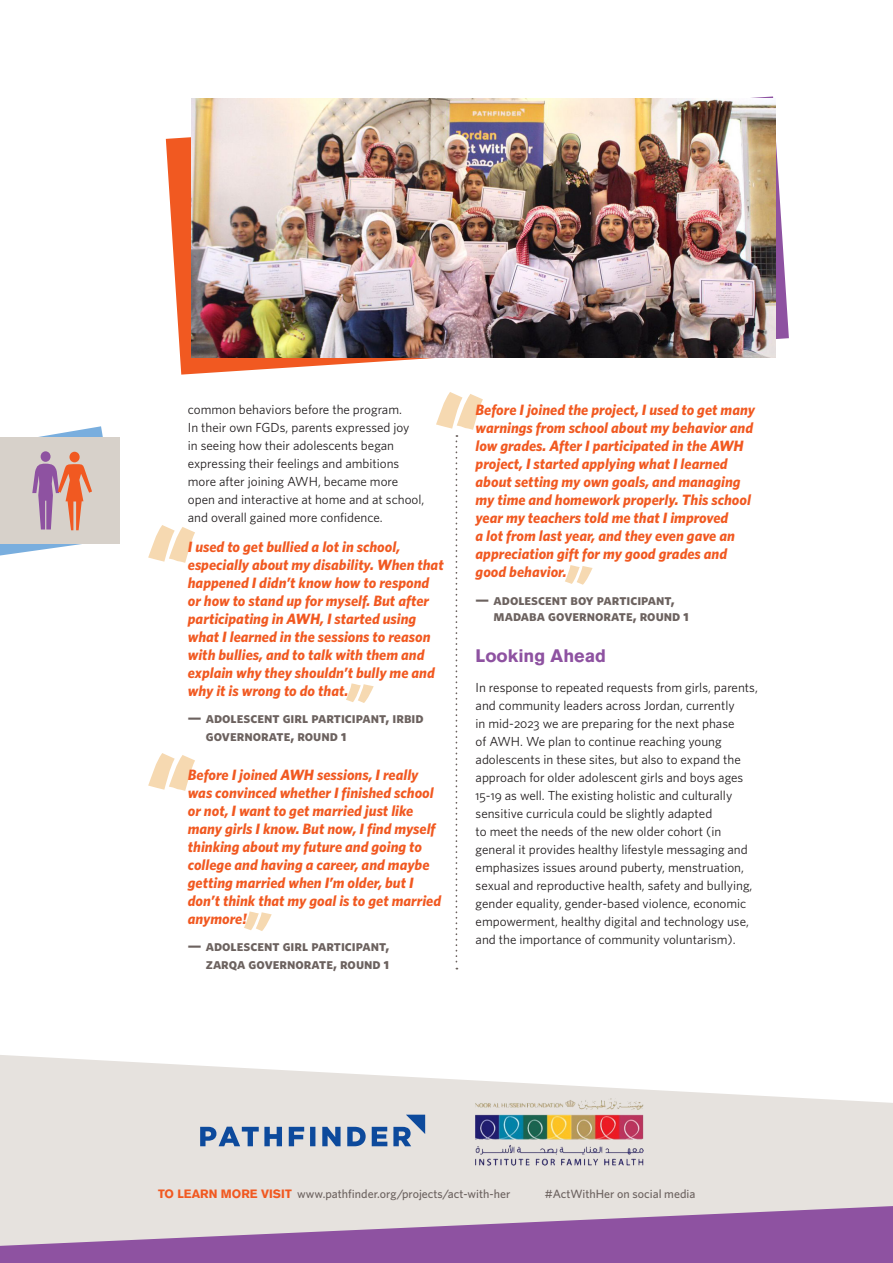
<style>
.page{position:relative;width:893px;height:1263px;background:#fff}
.page>*{position:absolute;margin:0;border:0;box-sizing:border-box;transform-origin:0 0}
.Head_II{font:700 18px "Akzidenz Grotesk BQ";color:#8e52a1}
.Pull_Quote_Small_I{font:italic 700 15px/18px "Whitney";color:#f15921}
.Pull_Quote_Sm_-_Attr{font:15px/18px "Whitney Bold SC";color:#6c625f}
.Body_Text{font:13.2px/18px "Whitney";color:#231f20}
.Body_Text-2{font:500 12px "Whitney";color:#6c625f}
.s1{font-family:"Whitney Book SC"}
.s2{font-family:"Akzidenz Grotesk BQ";font-weight:700;color:#f15921}
</style>
<div class="page">
<svg style="left:244px;top:911px;width:28px;height:20px"></svg>
<svg style="left:346px;top:683px;width:28px;height:20px"></svg>
<svg style="left:148px;top:525px;width:47px;height:38px"></svg>
<svg style="left:148px;top:753px;width:47px;height:38px"></svg>
<svg style="left:485px;top:96px;width:304px;height:243px"></svg>
<svg style="left:0;top:426px;width:120px;height:129px;background:#d3c3c3"></svg>
<svg style="left:166px;top:120px;width:268px;height:255px;fill:#f15921"></svg>
<svg style="left:436px;top:392px;width:47px;height:577px"></svg>
<svg style="left:565px;top:565px;width:28px;height:20px"></svg>
<svg style="left:0;top:1055px;width:893px;height:151px;fill:#e6e2de"></svg>
<svg style="left:0;top:1206px;width:893px;height:57px;background:#ac84b6"></svg>
<img style="left:192px;top:99px;width:584px;height:259px">
<svg style="left:200px;top:1115px;width:225px;height:31px;background:#9eafc8"></svg>
<img style="left:476px;top:1099px;width:168px;height:66px">
<p class="Body_Text" style="left:188px;top:400px;width:238px">common behaviors before the program.<br>In their own FGDs, parents expressed joy<br>in seeing how their adolescents began expressing their feelings and ambitions more after joining AWH, became more open and interactive at home and at school, and overall gained more confidence.</p>
<p class="Pull_Quote_Small_I" style="left:188px;top:537px;width:257px">I used to get bullied a lot in school, especially about my disability. When that happened I didn’t know how to respond or how to stand up for myself. But after participating in AWH, I started using what I learned in the sessions to reason with bullies, and to talk with them and explain why they shouldn’t bully me and why it is wrong to do that.</p>
<p class="Pull_Quote_Sm_-_Attr" style="left:206px;top:709px;width:219px;text-indent:-18px">— adolescent girl participant, irbid governorate, round 1</p>
<p class="Pull_Quote_Small_I" style="left:188px;top:765px;width:255px">Before I joined AWH sessions, I really was convinced whether I finished school or not, I want to get married just like many girls I know. But now, I find myself thinking about my future and going to college and having a career, and maybe getting married when I’m older, but I don’t think that my goal is to get married anymore!</p>
<p class="Pull_Quote_Sm_-_Attr" style="left:188px;top:937px;width:203px;text-align:right">— adolescent girl participant, zarqa governorate, round 1</p>
<p class="Pull_Quote_Small_I" style="left:476px;top:400px;width:281px">Before I joined the project, I used to get many warnings from school about my behavior and low grades. After I participated in the AWH project, I started applying what I learned about setting my own goals, and managing my time and homework properly. This school year my teachers told me that I improved<br>a lot from last year, and they even gave an appreciation gift for my good grades and good behavior.</p>
<p class="Pull_Quote_Sm_-_Attr" style="left:494px;top:591px;width:197px;line-height:15.8px;text-indent:-18px">— adolescent boy participant, madaba governorate, round 1</p>
<p class="Head_II" style="left:476px;top:646px;width:132px">Looking Ahead</p>
<p class="Body_Text" style="left:476px;top:678px;width:284px">In response to repeated requests from girls, parents, and community leaders across Jordan, currently<br>in mid-<span class="s1">2023</span> we are preparing for the next phase<br>of AWH. We plan to continue reaching young adolescents in these sites, but also to expand the approach for older adolescent girls and boys ages <span class="s1">15</span>-<span class="s1">19</span> as well. The existing holistic and culturally sensitive curricula could be slightly adapted<br>to meet the needs of the new older cohort (in general it provides healthy lifestyle messaging and emphasizes issues around puberty, menstruation, sexual and reproductive health, safety and bullying, gender equality, gender-based violence, economic empowerment, healthy digital and technology use, and the importance of community voluntarism).</p>
<p class="Body_Text-2" style="left:158px;top:1186px;width:354px"><span class="s2">TO LEARN MORE VISIT</span> www.pathfinder.org/projects/act-with-her</p>
<p class="Body_Text-2" style="left:545px;top:1186px;width:152px">#ActWithHer on social media</p>
</div>
